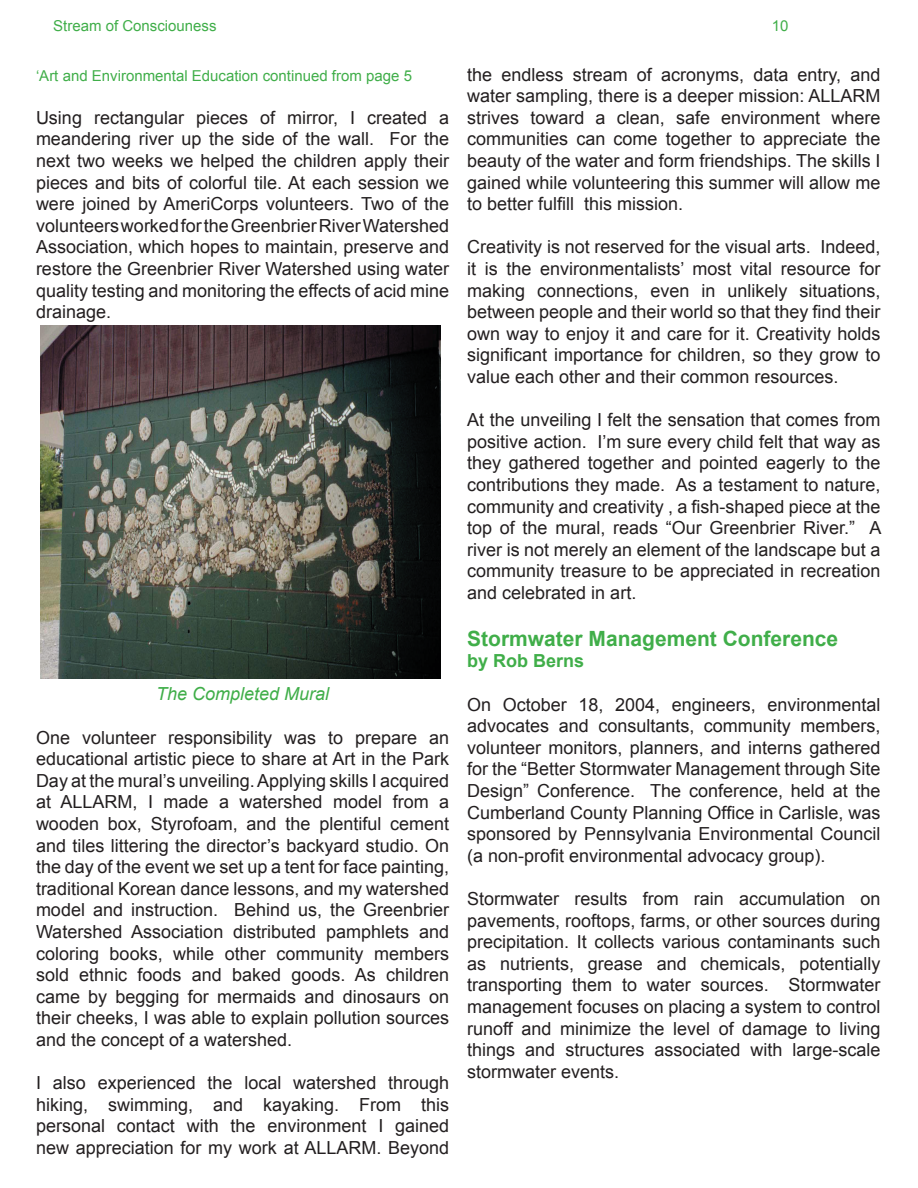
<style>
.page{position:relative;width:918px;height:1188px;background:#fff}
.page>*{position:absolute;margin:0;border:0;box-sizing:border-box;transform-origin:0 0}
.t1{font:700 21px "Arial";color:#40ae49}
.t2{font:18px/21.6px "Arial";color:#231f20;text-align:justify}
.t3{font:italic 18px "Arial";color:#40ae49}
.t4{font:700 18px "Arial";color:#40ae49}
.t5{font:15px "Arial";color:#40ae49}
</style>
<div class="page">
<img style="left:41px;top:325px;width:400px;height:354px">
<p class="t5" style="left:53px;top:17px;width:165px">Stream of Consciouness</p>
<p class="t5" style="left:772px;top:17px;width:18px">10</p>
<p class="t5" style="left:36px;top:67px;width:378px">‘Art and Environmental Education continued from page 5</p>
<p class="t2" style="left:36px;top:107px;width:415px">Using rectangular pieces of mirror, I created a meandering river up the side of the wall. For the next two weeks we helped the children apply their pieces and bits of colorful tile. At each session we were joined by AmeriCorps volunteers. Two of the volunteers worked for the Greenbrier River Watershed Association, which hopes to maintain, preserve and restore the Greenbrier River Watershed using water quality testing and monitoring the effects of acid mine drainage.</p>
<p class="t3" style="left:156px;top:684px;width:175px">The Completed Mural</p>
<p class="t2" style="left:36px;top:727px;width:415px">One volunteer responsibility was to prepare an educational artistic piece to share at Art in the Park Day at the mural’s unveiling. Applying skills I acquired at ALLARM, I made a watershed model from a wooden box, Styrofoam, and the plentiful cement and tiles littering the director’s backyard studio. On the day of the event we set up a tent for face painting, traditional Korean dance lessons, and my watershed model and instruction. Behind us, the Greenbrier Watershed Association distributed pamphlets and coloring books, while other community members sold ethnic foods and baked goods. As children came by begging for mermaids and dinosaurs on their cheeks, I was able to explain pollution sources and the concept of a watershed.</p>
<p class="t2" style="left:36px;top:1072px;width:415px">I also experienced the local watershed through hiking, swimming, and kayaking. From this personal contact with the environment I gained new appreciation for my work at ALLARM. Beyond</p>
<p class="t2" style="left:467px;top:63px;width:415px">the endless stream of acronyms, data entry, and water sampling, there is a deeper mission: ALLARM strives toward a clean, safe environment where communities can come together to appreciate the beauty of the water and form friendships. The skills I gained while volunteering this summer will allow me to better fulfill this mission.</p>
<p class="t2" style="left:467px;top:236px;width:415px">Creativity is not reserved for the visual arts. Indeed, it is the environmentalists’ most vital resource for making connections, even in unlikely situations, between people and their world so that they find their own way to enjoy it and care for it. Creativity holds significant importance for children, so they grow to value each other and their common resources.</p>
<p class="t2" style="left:467px;top:409px;width:416px">At the unveiling I felt the sensation that comes from positive action. I’m sure every child felt that way as they gathered together and pointed eagerly to the contributions they made. As a testament to nature, community and creativity , a fish-shaped piece at the top of the mural, reads “Our Greenbrier River.” A river is not merely an element of the landscape but a community treasure to be appreciated in recreation and celebrated in art.</p>
<p class="t1" style="left:467px;top:627px;width:373px">Stormwater Management Conference</p>
<p class="t4" style="left:467px;top:651px;width:119px">by Rob Berns</p>
<p class="t2" style="left:467px;top:693px;width:415px">On October 18, 2004, engineers, environmental advocates and consultants, community members, volunteer monitors, planners, and interns gathered for the “Better Stormwater Management through Site Design” Conference. The conference, held at the Cumberland County Planning Office in Carlisle, was sponsored by Pennsylvania Environmental Council (a non-profit environmental advocacy group).</p>
<p class="t2" style="left:467px;top:888px;width:415px">Stormwater results from rain accumulation on pavements, rooftops, farms, or other sources during precipitation. It collects various contaminants such as nutrients, grease and chemicals, potentially transporting them to water sources. Stormwater management focuses on placing a system to control runoff and minimize the level of damage to living things and structures associated with large-scale stormwater events.</p>
</div>
